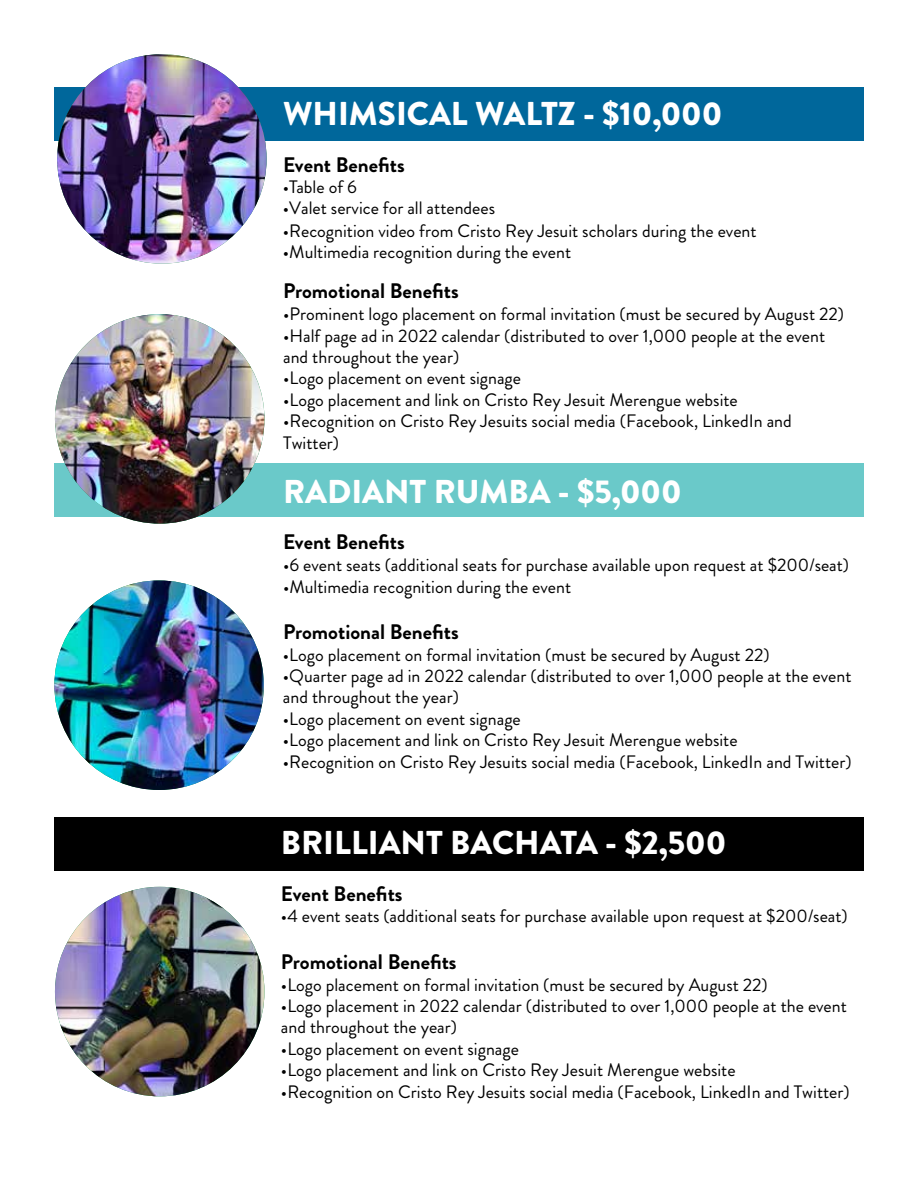
<style>
.page{position:relative;width:918px;height:1188px;background:#fff}
.page>*{position:absolute;margin:0;border:0;box-sizing:border-box;transform-origin:0 0}
.t1{font:900 33px "Brandon Grotesque";color:#fff}
.t2{font:700 21px "Brandon Grotesque";color:#000}
.t3{font:18px/21px "Brandon Grotesque";color:#000}
</style>
<div class="page">
<div style="left:54px;top:87px;width:810px;height:54px;background:#00679b"></div>
<div style="left:54px;top:463px;width:810px;height:54px;background:#6ac9c9"></div>
<div style="left:54px;top:817px;width:810px;height:54px;background:#000"></div>
<img style="left:54px;top:580px;width:210px;height:210px;border-radius:105px">
<img style="left:57px;top:54px;width:210px;height:210px;border-radius:105px">
<img style="left:55px;top:314px;width:209px;height:210px;border-radius:105px">
<img style="left:55px;top:887px;width:209px;height:209px;border-radius:105px">
<h1 class="t1" style="left:283px;top:90px;width:441px">WHIMSICAL WALTZ - $10,000</h1>
<p class="t2" style="left:283px;top:150px;width:123px">Event Benefits</p>
<p class="t3" style="left:283px;top:177px;width:76px">•Table of 6</p>
<p class="t3" style="left:283px;top:198px;width:214px">•Valet service for all attendees</p>
<p class="t3" style="left:283px;top:220px;width:475px">•Recognition video from Cristo Rey Jesuit scholars during the event</p>
<p class="t3" style="left:283px;top:242px;width:290px">•Multimedia recognition during the event</p>
<p class="t2" style="left:283px;top:277px;width:177px">Promotional Benefits</p>
<p class="t3" style="left:283px;top:304px;width:562px">•Prominent logo placement on formal invitation (must be secured by August 22)</p>
<p class="t3" style="left:283px;top:325px;width:544px">•Half page ad in 2022 calendar (distributed to over 1,000 people at the event and throughout the year)</p>
<p class="t3" style="left:283px;top:368px;width:239px">•Logo placement on event signage</p>
<p class="t3" style="left:283px;top:389px;width:456px">•Logo placement and link on Cristo Rey Jesuit Merengue website</p>
<p class="t3" style="left:283px;top:411px;width:510px;line-height:21.6px">•Recognition on Cristo Rey Jesuits social media (Facebook, LinkedIn and<br>Twitter)</p>
<h1 class="t1" style="left:283px;top:468px;width:400px">RADIANT RUMBA - $5,000</h1>
<p class="t2" style="left:283px;top:527px;width:123px">Event Benefits</p>
<p class="t3" style="left:283px;top:555px;width:567px">•6 event seats (additional seats for purchase available upon request at $200/seat)</p>
<p class="t3" style="left:283px;top:576px;width:290px">•Multimedia recognition during the event</p>
<p class="t2" style="left:283px;top:617px;width:177px">Promotional Benefits</p>
<p class="t3" style="left:283px;top:644px;width:488px">•Logo placement on formal invitation (must be secured by August 22)</p>
<p class="t3" style="left:283px;top:666px;width:570px">•Quarter page ad in 2022 calendar (distributed to over 1,000 people at the event and throughout the year)</p>
<p class="t3" style="left:283px;top:708px;width:239px">•Logo placement on event signage</p>
<p class="t3" style="left:283px;top:730px;width:456px">•Logo placement and link on Cristo Rey Jesuit Merengue website</p>
<p class="t3" style="left:283px;top:752px;width:570px">•Recognition on Cristo Rey Jesuits social media (Facebook, LinkedIn and Twitter)</p>
<h1 class="t1" style="left:281px;top:819px;width:447px">BRILLIANT BACHATA - $2,500</h1>
<p class="t2" style="left:281px;top:879px;width:123px">Event Benefits</p>
<p class="t3" style="left:281px;top:906px;width:568px">•4 event seats (additional seats for purchase available upon request at $200/seat)</p>
<p class="t2" style="left:281px;top:947px;width:177px">Promotional Benefits</p>
<p class="t3" style="left:281px;top:974px;width:488px">•Logo placement on formal invitation (must be secured by August 22)</p>
<p class="t3" style="left:281px;top:996px;width:567px">•Logo placement in 2022 calendar (distributed to over 1,000 people at the event and throughout the year)</p>
<p class="t3" style="left:281px;top:1038px;width:239px">•Logo placement on event signage</p>
<p class="t3" style="left:281px;top:1060px;width:456px">•Logo placement and link on Cristo Rey Jesuit Merengue website</p>
<p class="t3" style="left:281px;top:1082px;width:570px">•Recognition on Cristo Rey Jesuits social media (Facebook, LinkedIn and Twitter)</p>
</div>
